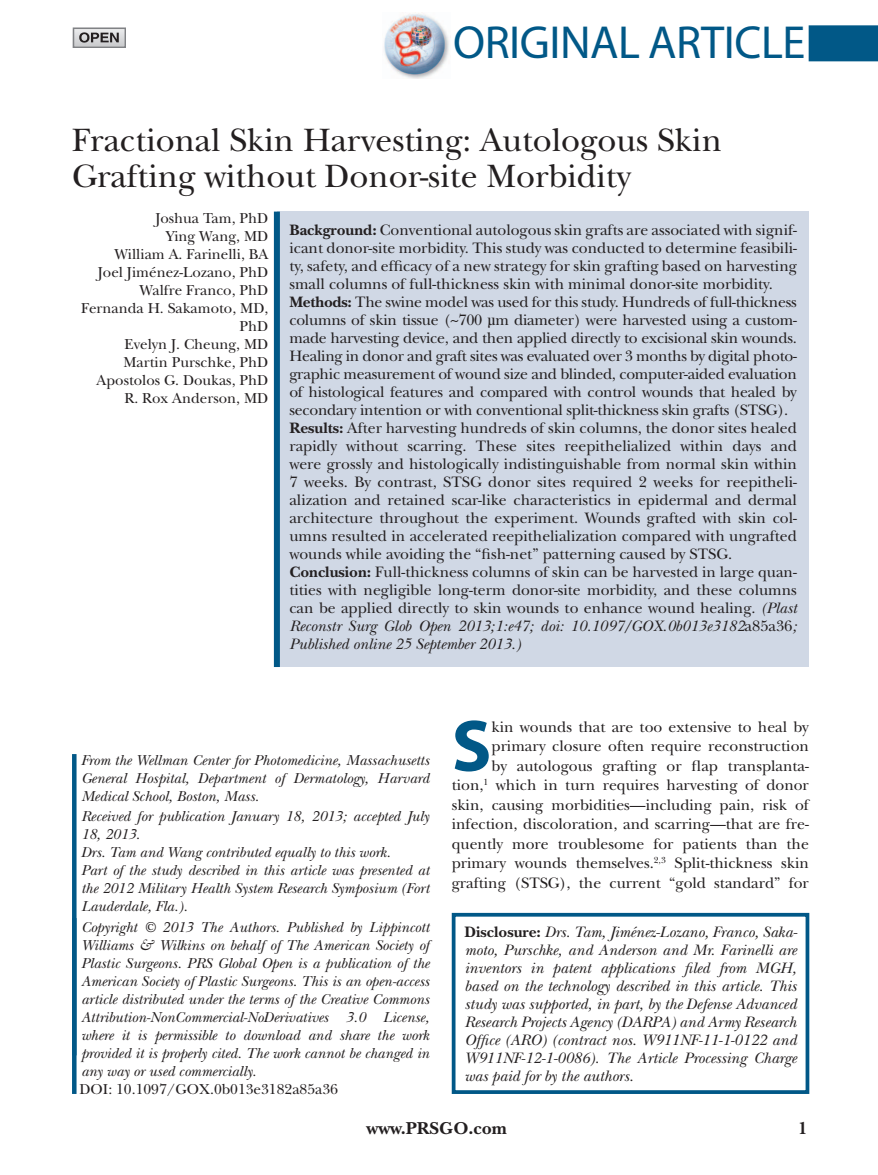
<style>
.page{position:relative;width:878px;height:1175px;background:#fff}
.page>*{position:absolute;margin:0;border:0;box-sizing:border-box;transform-origin:0 0}
.t1{font:700 73.65px "Myriad Pro";color:#015887}
.t2{font:46.5px "Myriad Pro";letter-spacing:-.01em;color:#015887}
.t3{font:33.75px/36px "New Baskerville";color:#231f20}
.t4{font:700 18px "New Baskerville";color:#231f20}
.t5{font:15.75px/18px "New Baskerville";color:#231f20;text-align:right}
.t6{font:italic 15.75px/18px "New Baskerville";color:#231f20;text-align:justify}
.t7{font:italic 15px/18px "New Baskerville";color:#231f20;text-align:justify}
.t8{font:15px/18px "New Baskerville";color:#231f20;text-align:right}
.s1{font-weight:700}
.s2{font-family:"Gandhari Unicode"}
.s3{font-style:italic}
.s4{font-weight:700;font-style:normal}
</style>
<div class="page">
<img style="left:384px;top:12px;width:65px;height:66px">
<div style="left:73px;top:28px;width:52px;height:20px;border:2px solid #808285"></div>
<svg style="left:79px;top:32px;width:40px;height:11px"></svg>
<div style="left:277px;top:212px;width:531px;height:455px;background:#d0d8e5"></div>
<div style="left:274px;top:212px;width:6px;height:455px;background:#015887"></div>
<div style="left:452px;top:913px;width:357px;height:181px;border:4px solid #015887"></div>
<hr style="left:72px;top:754px;width:4px;height:339px;background:#015887">
<div style="left:808px;top:25px;width:69px;height:36px;background:#015887"></div>
<h2 class="t2" style="left:453px;top:14px;width:354px">ORIGINAL ARTICLE</h2>
<h3 class="t3" style="left:72px;top:122px;width:651px">Fractional Skin Harvesting: Autologous Skin<br>Grafting without Donor-site Morbidity</h3>
<p class="t8" style="left:81px;top:209px;width:189px">Joshua Tam, PhD<br>Ying Wang, MD<br>William A. Farinelli, BA<br>Joel Jiménez-Lozano, PhD<br>Walfre Franco, PhD<br>Fernanda H. Sakamoto, MD,<br>PhD<br>Evelyn J. Cheung, MD<br>Martin Purschke, PhD<br>Apostolos G. Doukas, PhD<br>R. Rox Anderson, MD</p>
<p class="t5" style="left:289px;top:221px;width:509px;text-align:left"><span class="s1">Background:</span> Conventional autologous skin grafts are associated with signif&shy;icant donor-site morbidity. This study was conducted to determine feasibili&shy;ty, safety, and efficacy of a new strategy for skin grafting based on harvesting small columns of full-thickness skin with minimal donor-site morbidity.<br><span class="s1">Methods:</span> The swine model was used for this study. Hundreds of full-thickness columns of skin tissue (~700 <span class="s2">µ</span>m diameter) were harvested using a custom&shy;made harvesting device, and then applied directly to excisional skin wounds.<br>Healing in donor and graft sites was evaluated over 3 months by digital photo&shy;graphic measurement of wound size and blinded, computer-aided evaluation of histological features and compared with control wounds that healed by secondary intention or with conventional split-thickness skin grafts (STSG).<br><span class="s1">Results:</span> After harvesting hundreds of skin columns, the donor sites healed rapidly without scarring. These sites reepithelialized within days and were grossly and histologically indistinguishable from normal skin within 7 weeks. By contrast, STSG donor sites required 2 weeks for reepitheli&shy;alization and retained scar-like characteristics in epidermal and dermal architecture throughout the experiment. Wounds grafted with skin col&shy;umns resulted in accelerated reepithelialization compared with ungrafted wounds while avoiding the “fish-net” patterning caused by STSG.<br><span class="s1">Conclusion:</span> Full-thickness columns of skin can be harvested in large quan&shy;tities with negligible long-term donor-site morbidity, and these columns can be applied directly to skin wounds to enhance wound healing. <span class="s3">(Plast Reconstr Surg Glob Open 2013;1:e47; doi: 10.1097/GOX.0b013e3182</span>a85a36<span class="s3">; Published online 25 September 2013.)</span></p>
<p class="t7" style="left:81px;top:751px;width:350px">From the Wellman Center for Photomedicine, Massachusetts General Hospital, Department of Dermatology, Harvard Medical School, Boston, Mass.</p>
<p class="t7" style="left:81px;top:807px;width:350px;text-align:left">Received for publication January 18, 2013; accepted July 18, 2013.<br>Drs. Tam and Wang contributed equally to this work.<br>Part of the study described in this article was presented at the 2012 Military Health System Research Symposium (Fort Lauderdale, Fla.).</p>
<p class="t7" style="left:81px;top:917px;width:350px">Copyright © 2013 The Authors. Published by Lippincott Williams &amp; Wilkins on behalf of The American Society of Plastic Surgeons. PRS Global Open is a publication of the American Society of Plastic Surgeons. This is an open-access article distributed under the terms of the Creative Commons Attribution-NonCommercial-NoDerivatives 3.0 License, where it is permissible to download and share the work provided it is properly cited. The work cannot be changed in any way or used commercially.</p>
<p class="t8" style="left:80px;top:1079px;width:260px">DOI: 10.1097/GOX.0b013e3182a85a36</p>
<h1 class="t1" style="left:452px;top:698px;width:41px">S</h1>
<p class="t5" style="left:451px;top:717px;width:359px;line-height:19.5px">kin wounds that are too extensive to heal by primary closure often require reconstruction<br>by autologous grafting or flap transplanta&shy;tion,<sup>1</sup> which in turn requires harvesting of donor skin, causing morbidities—including pain, risk of infection, discoloration, and scarring—that are fre&shy;quently more troublesome for patients than the primary wounds themselves.<sup>2,3</sup> Split-thickness skin grafting (STSG), the current “gold standard” for</p>
<p class="t6" style="left:464px;top:923px;width:334px"><span class="s4">Disclosure:</span> Drs. Tam, Jiménez-Lozano, Franco, Saka&shy;moto, Purschke, and Anderson and Mr. Farinelli are inventors in patent applications filed from MGH, based on the technology described in this article. This study was supported, in part, by the Defense Advanced Research Projects Agency (DARPA) and Army Research Office (ARO) (contract nos. W911NF-11-1-0122 and W911NF-12-1-0086). The Article Processing Charge was paid for by the authors.</p>
<p class="t4" style="left:366px;top:1118px;width:142px">www.PRSGO.com</p>
<p class="t4" style="left:798px;top:1118px;width:11px">1</p>
</div>
